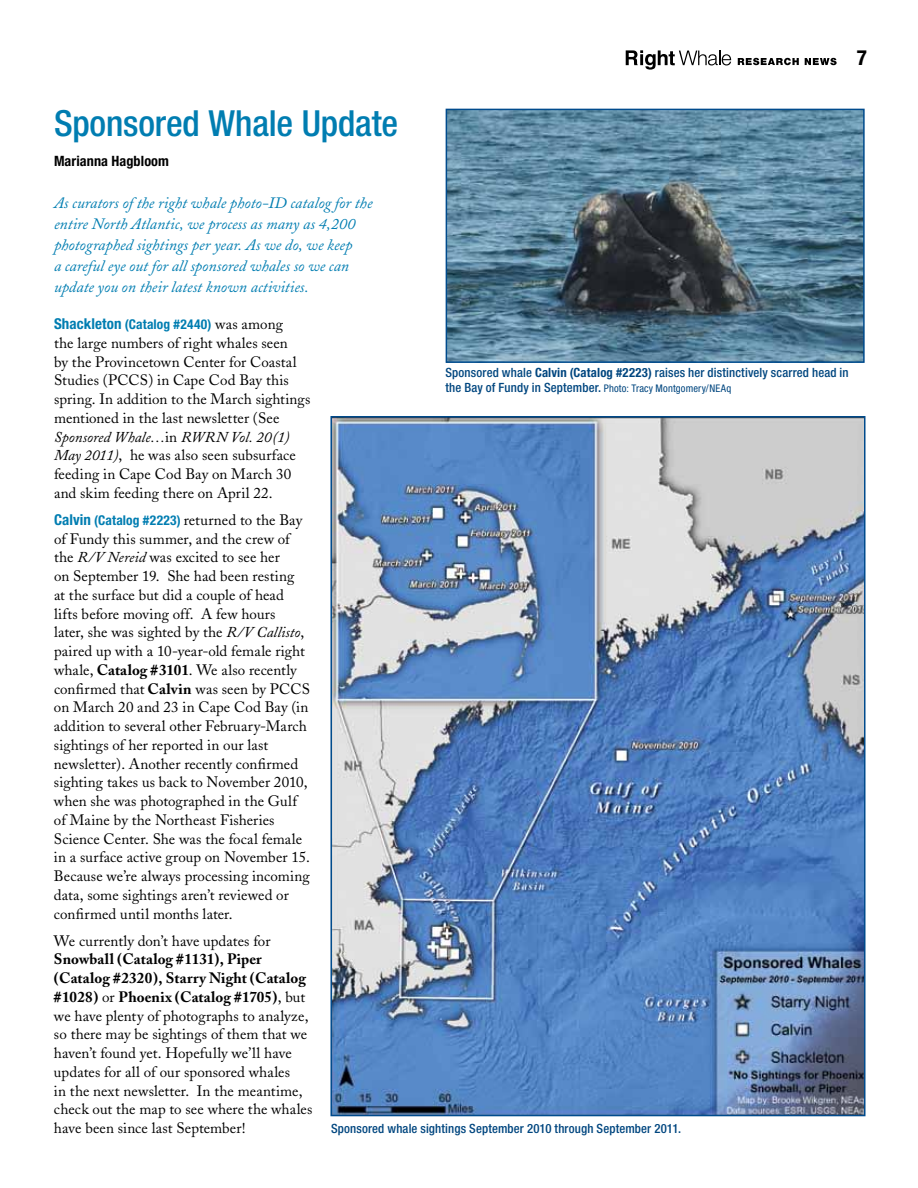
<style>
.page{position:relative;width:918px;height:1188px;background:#fff}
.page>*{position:absolute;margin:0;border:0;box-sizing:border-box;transform-origin:0 0}
.t1{font:500 condensed 36px "Helvetica Neue LT Std";letter-spacing:-.005em;color:#007db1}
.t2{font:700 condensed 21px "Helvetica Neue LT Std";color:#000}
.t3{font:italic 15.75px/21px "Adobe Caslon";color:#007db1}
.t4{font:15px/18.8px "Adobe Caslon";letter-spacing:.005em;color:#000}
.t5{font:700 condensed 14.25px "Helvetica Neue LT Std";letter-spacing:.005em;color:#000}
.t6{font:700 condensed 13.5px "Helvetica Neue LT Std";letter-spacing:.01em;color:#007db1}
.t7{font:500 condensed 12.75px "Helvetica Neue LT Std";letter-spacing:.01em;color:#00467f}
.t8{font:condensed 10.5px "Helvetica Neue LT Std";letter-spacing:.015em;color:#00467f}
.s1{font-size:15px}
.s2{font-family:"Adobe Caslon";font-weight:400;font-stretch:normal;font-size:15px;color:#000}
.s3{font-style:italic}
.s4{font-family:"Helvetica Neue LT Std";font-weight:700;font-stretch:condensed;color:#007db1}
.s5{font-family:"Helvetica Neue LT Std";font-weight:700;font-stretch:condensed;font-size:13.5px;color:#007db1}
.s6{font-weight:700}
.s7{font-weight:500;font-size:12.75px}
</style>
<div class="page">
<svg style="left:626px;top:50px;width:105px;height:20px"></svg>
<svg style="left:738px;top:58px;width:61px;height:7px"></svg>
<svg style="left:805px;top:58px;width:32px;height:7px"></svg>
<img style="left:449px;top:112px;width:413px;height:248px">
<div style="left:446px;top:109px;width:419px;height:254px;border:2px solid #004b8d"></div>
<img style="left:333px;top:419px;width:530px;height:694px">
<h2 class="t2" style="left:857px;top:45px;width:12px">7</h2>
<h1 class="t1" style="left:54px;top:102px;width:346px">Sponsored Whale Update</h1>
<p class="t5" style="left:54px;top:153px;width:117px">Marianna Hagbloom</p>
<p class="t3" style="left:54px;top:193px;width:320px">As curators of the right whale photo-ID catalog for the entire North Atlantic, we process as many as 4,200 photographed sightings per year. As we do, we keep<br>a careful eye out for all sponsored whales so we can update you on their latest known activities.</p>
<p class="t6" style="left:54px;top:316px;width:231px"><span class="s1">Shackleton</span> (Catalog #2440) <span class="s2">was among</span></p>
<p class="t4" style="left:54px;top:334px;width:258px">the large numbers of right whales seen<br>by the Provincetown Center for Coastal Studies (PCCS) in Cape Cod Bay this spring. In addition to the March sightings mentioned in the last newsletter (See <span class="s3">Sponsored Whale…</span>in <span class="s3">RWRN Vol. 20(1)<br>May 2011)</span>, he was also seen subsurface feeding in Cape Cod Bay on March 30 and skim feeding there on April 22.</p>
<p class="t4" style="left:54px;top:511px;width:257px"><span class="s4">Calvin</span> <span class="s5">(Catalog #2223)</span> returned to the Bay of Fundy this summer, and the crew of the <span class="s3">R/V Nereid</span> was excited to see her<br>on September 19. She had been resting<br>at the surface but did a couple of head lifts before moving off. A few hours<br>later, she was sighted by the <span class="s3">R/V Callisto</span>, paired up with a 10-year-old female right whale, <span class="s6">Catalog #3101</span>. We also recently confirmed that <span class="s6">Calvin</span> was seen by PCCS on March 20 and 23 in Cape Cod Bay (in addition to several other February-March sightings of her reported in our last newsletter). Another recently confirmed sighting takes us back to November 2010, when she was photographed in the Gulf of Maine by the Northeast Fisheries Science Center. She was the focal female in a surface active group on November 15.<br>Because we’re always processing incoming data, some sightings aren’t reviewed or confirmed until months later.</p>
<p class="t4" style="left:54px;top:931px;width:218px">We currently don’t have updates for</p>
<p class="t4" style="left:54px;top:950px;width:260px"><span class="s6">Snowball (Catalog #1131), Piper (Catalog #2320), Starry Night (Catalog #1028)</span> or <span class="s6">Phoenix (Catalog #1705)</span>, but we have plenty of photographs to analyze, so there may be sightings of them that we haven’t found yet. Hopefully we’ll have updates for all of our sponsored whales<br>in the next newsletter. In the meantime, check out the map to see where the whales have been since last September!</p>
<p class="t7" style="left:446px;top:365px;width:405px">Sponsored whale <span class="s6">Calvin (Catalog #2223)</span> raises her distinctively scarred head in</p>
<p class="t8" style="left:445px;top:382px;width:287px"><span class="s7">the Bay of Fundy in September.</span> Photo: Tracy Montgomery/NEAq</p>
<p class="t7" style="left:331px;top:1121px;width:352px">Sponsored whale sightings September 2010 through September 2011.</p>
</div>
